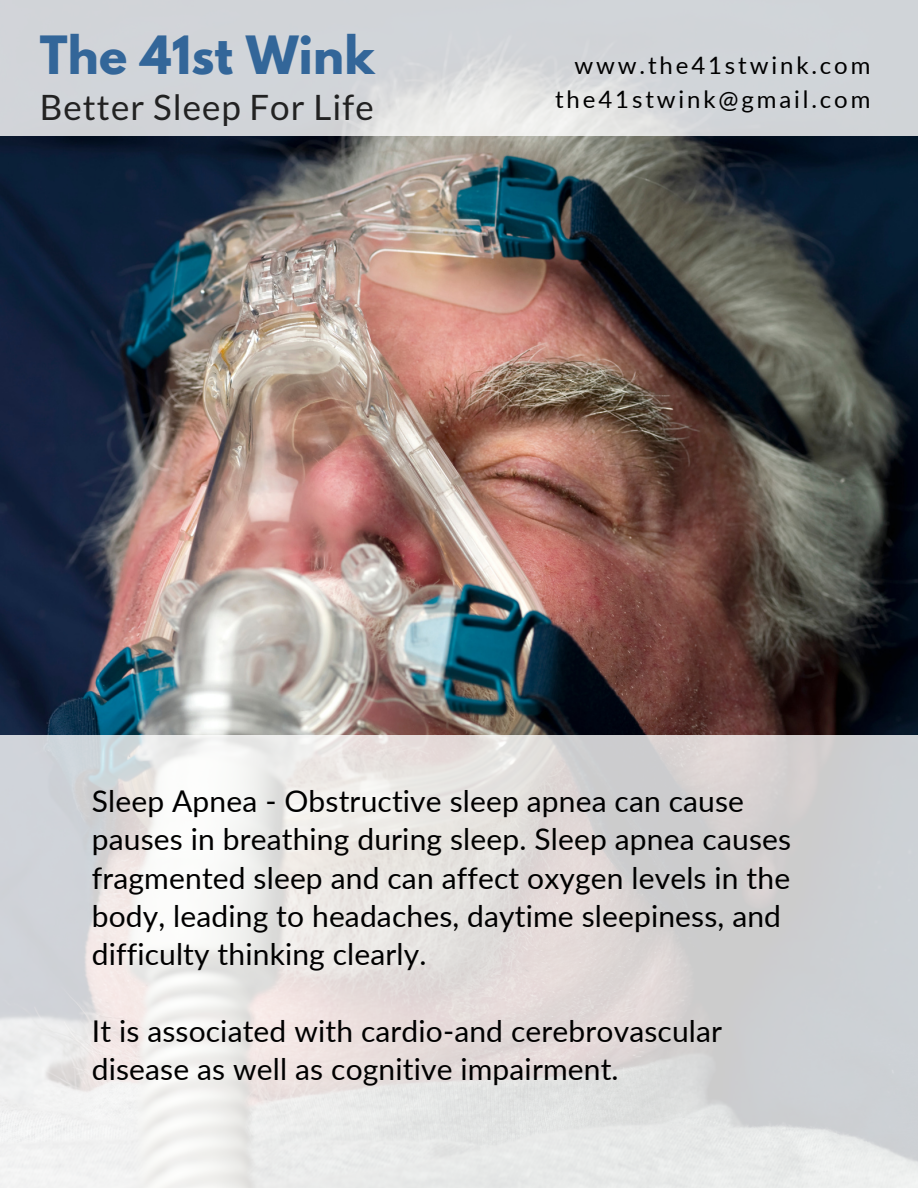
<style>
.page{position:relative;width:918px;height:1188px;background:#fff}
.page>*{position:absolute;margin:0;border:0;box-sizing:border-box;transform-origin:0 0}
.t1{font:700 46.8px "League Spartan";letter-spacing:.005em;color:#369}
.t2{font:35.1px "Lato";letter-spacing:.03em;color:#222}
.t3{font:30px/38.2px "Lato";letter-spacing:.005em;color:#000}
.t4{font:24px "Lato";letter-spacing:.12em;color:#000}
</style>
<div class="page">
<img style="left:0;top:136px;width:918px;height:600px">
<svg style="left:0;top:0;width:918px;height:136px;background:#d4d6da"></svg>
<svg style="left:0;top:736px;width:918px;height:452px;background:#e0dfde"></svg>
<p class="t1" style="left:40px;top:32px;width:336px">The 41st Wink</p>
<p class="t2" style="left:40px;top:85px;width:335px">Better Sleep For Life</p>
<p class="t4" style="left:574px;top:50px;width:298px">www.the41stwink.com</p>
<p class="t4" style="left:555px;top:84px;width:317px">the41stwink@gmail.com</p>
<p class="t3" style="left:92px;top:782px;width:701px">Sleep Apnea - Obstructive sleep apnea can cause pauses in breathing during sleep. Sleep apnea causes fragmented sleep and can affect oxygen levels in the body, leading to headaches, daytime sleepiness, and difficulty thinking clearly.</p>
<p class="t3" style="left:92px;top:1011px;width:632px">It is associated with cardio-and cerebrovascular disease as well as cognitive impairment.</p>
</div>
